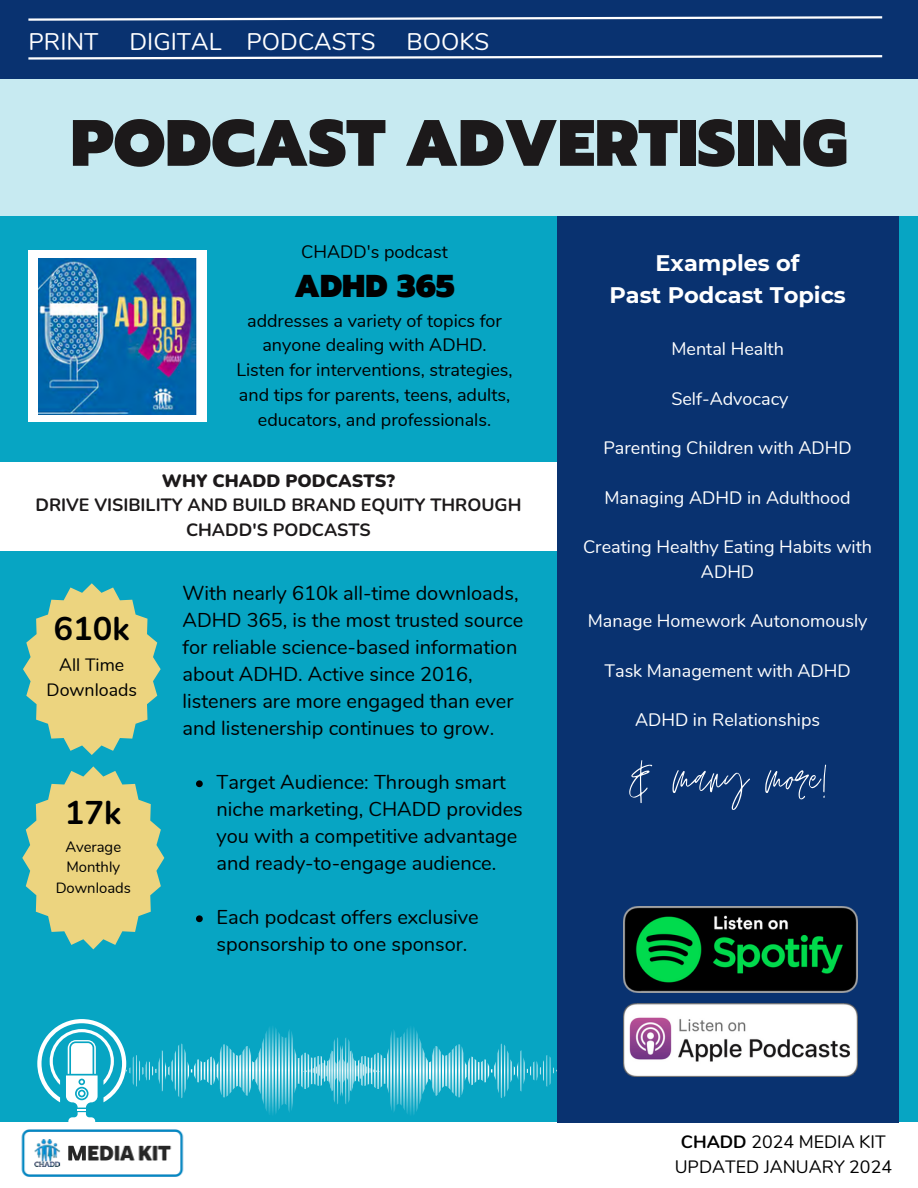
<style>
.page{position:relative;width:918px;height:1188px;background:#07a5c3}
.page>*{position:absolute;margin:0;border:0;box-sizing:border-box;transform-origin:0 0}
.t1{font:70.5px "Jonathan";color:#fff}
.t2{font:900 65.4px "Prompt";color:#1c191a}
.t3{font:700 32.85px "Nunito";color:#000}
.t4{font:900 31.5px "Prompt";color:#000}
.t5{font:24px "Nunito";color:#fff}
.t6{font:700 22.5px/32.7px "Montserrat";color:#fff;text-align:center}
.t7{font:19.95px/27px "Nunito";color:#000}
.t8{font:18px/24.8px "Nunito";color:#fff;text-align:center}
.t9{font:18px/24.8px "Nunito";color:#000;text-align:center}
.t10{font:700 17.85px/24.8px "Nunito";color:#1c191a;text-align:center}
.t11{font:17.85px/24.8px "Nunito";color:#000;text-align:center}
.t12{font:900 17.85px "Nunito";color:#1c191a}
.t13{font:14.85px/20.2px "Nunito";color:#000;text-align:center}
.s1{font-weight:700}
</style>
<div class="page">
<div style="left:0;top:0;width:918px;height:215px;background:#c7eaf1"></div>
<div style="left:0;top:0;width:918px;height:79px;background:#093270"></div>
<svg style="left:28px;top:16px;width:855px;height:5px"></svg>
<svg style="left:28px;top:55px;width:855px;height:5px"></svg>
<img style="left:0;top:1122px;width:209px;height:66px">
<div style="left:209px;top:1122px;width:709px;height:66px;background:#fff"></div>
<div style="left:557px;top:216px;width:341px;height:906px;background:#093270"></div>
<div style="left:28px;top:251px;width:178px;height:171px;background:#fff"></div>
<img style="left:39px;top:259px;width:157px;height:155px">
<div style="left:0;top:462px;width:557px;height:89px;background:#fff"></div>
<svg style="left:23px;top:583px;width:138px;height:172px"></svg>
<svg style="left:22px;top:766px;width:142px;height:183px"></svg>
<img style="left:624px;top:907px;width:234px;height:85px">
<img style="left:624px;top:1003px;width:234px;height:74px">
<svg style="left:196px;top:780px;width:7px;height:7px"></svg>
<svg style="left:196px;top:915px;width:7px;height:7px"></svg>
<svg style="left:37px;top:1019px;width:520px;height:103px"></svg>
<p class="t5" style="left:28px;top:25px;width:72px">PRINT</p>
<p class="t5" style="left:130px;top:25px;width:248px">DIGITAL PODCASTS</p>
<p class="t5" style="left:407px;top:25px;width:84px">BOOKS</p>
<h2 class="t2" style="left:71px;top:95px;width:778px">PODCAST ADVERTISING</h2>
<p class="t9" style="left:301px;top:240px;width:148px">CHADD's podcast</p>
<h3 class="t4" style="left:294px;top:263px;width:162px">ADHD 365</h3>
<p class="t9" style="left:236px;top:308px;width:278px">addresses a variety of topics for anyone dealing with ADHD.<br>Listen for interventions, strategies, and tips for parents, teens, adults, educators, and professionals.</p>
<p class="t12" style="left:162px;top:469px;width:234px">WHY CHADD PODCASTS?</p>
<p class="t10" style="left:35px;top:493px;width:488px">DRIVE VISIBILITY AND BUILD BRAND EQUITY THROUGH<br>CHADD'S PODCASTS</p>
<h3 class="t3" style="left:53px;top:607px;width:78px">610k</h3>
<p class="t11" style="left:47px;top:653px;width:92px">All Time<br>Downloads</p>
<h3 class="t3" style="left:65px;top:791px;width:58px">17k</h3>
<p class="t13" style="left:56px;top:837px;width:77px">Average<br>Monthly<br>Downloads</p>
<p class="t7" style="left:183px;top:580px;width:342px">With nearly 610k all-time downloads, ADHD 365, is the most trusted source for reliable science-based information about ADHD. Active since 2016, listeners are more engaged than ever and listenership continues to grow.</p>
<p class="t7" style="left:217px;top:769px;width:308px">Target Audience: Through smart niche marketing, CHADD provides you with a competitive advantage and ready-to-engage audience.</p>
<p class="t7" style="left:217px;top:904px;width:264px">Each podcast offers exclusive sponsorship to one sponsor.</p>
<p class="t6" style="left:609px;top:246px;width:238px">Examples of<br>Past Podcast Topics</p>
<p class="t8" style="left:671px;top:337px;width:114px">Mental Health</p>
<p class="t8" style="left:671px;top:386px;width:119px">Self-Advocacy</p>
<p class="t8" style="left:603px;top:436px;width:250px">Parenting Children with ADHD</p>
<p class="t8" style="left:605px;top:485px;width:248px">Managing ADHD in Adulthood</p>
<p class="t8" style="left:583px;top:535px;width:291px">Creating Healthy Eating Habits with<br>ADHD</p>
<p class="t8" style="left:588px;top:609px;width:281px">Manage Homework Autonomously</p>
<p class="t8" style="left:604px;top:658px;width:248px">Task Management with ADHD</p>
<p class="t8" style="left:635px;top:708px;width:187px">ADHD in Relationships</p>
<h1 class="t1" style="left:626px;top:738px;width:205px">&amp; many more!</h1>
<p class="t11" style="left:675px;top:1130px;width:219px"><span class="s1">CHADD</span> 2024 MEDIA KIT<br>UPDATED JANUARY 2024</p>
</div>
